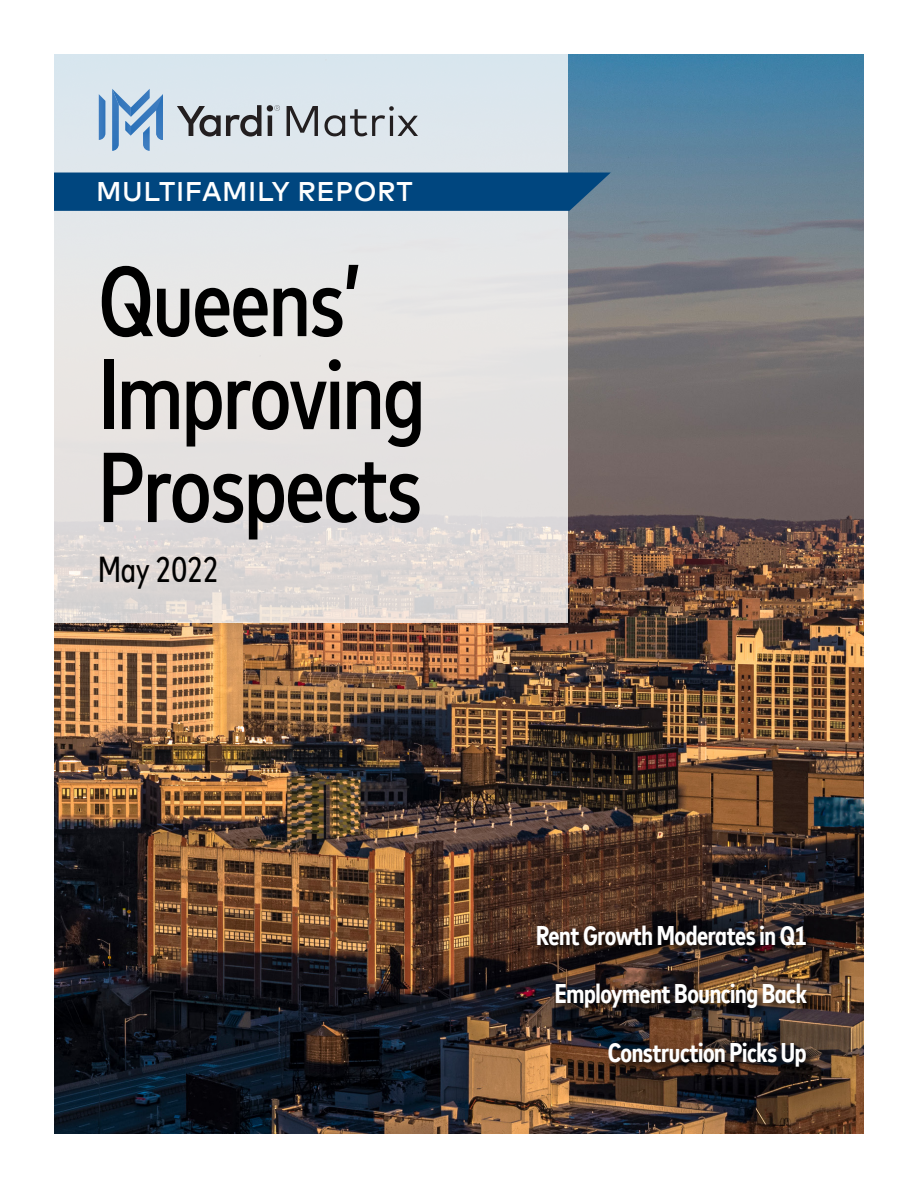
<style>
.page{position:relative;width:918px;height:1188px;background:#fff}
.page>*{position:absolute;margin:0;border:0;box-sizing:border-box;transform-origin:0 0}
.t1{font:500 condensed 99px/93px "Mark Offc Pro";letter-spacing:-.02em;color:#000}
.t2{font:condensed 36px "Mark Offc Pro";color:#000}
.t3{font:700 condensed 27px/58.5px "Mark Offc Pro";letter-spacing:-.015em;color:#fff;text-align:right}
.t4{font:500 27px "Mark Offc Pro";letter-spacing:.02em;color:#fff}
</style>
<div class="page">
<img style="left:54px;top:54px;width:810px;height:1080px">
<svg style="left:54px;top:54px;width:513px;height:569px;background:#e2e2e2"></svg>
<div style="left:54px;top:173px;width:557px;height:38px;background:#00467f"></div>
<svg style="left:534px;top:923px;width:285px;height:156px;background:#3d2b22"></svg>
<svg style="left:177px;top:105px;width:84px;height:32px;background:#9ca1a5"></svg>
<svg style="left:267px;top:105px;width:13px;height:31px"></svg>
<svg style="left:287px;top:106px;width:31px;height:30px"></svg>
<svg style="left:324px;top:106px;width:94px;height:30px;background:#b0b6bc"></svg>
<svg style="left:99px;top:94px;width:6px;height:46px"></svg>
<svg style="left:112px;top:89px;width:51px;height:62px;background:#93b6d8"></svg>
<p class="t4" style="left:96px;top:171px;width:318px">MULTIFAMILY REPORT</p>
<h1 class="t1" style="left:98px;top:247px;width:329px">Queens’<br>Improving<br>Prospects</h1>
<h2 class="t2" style="left:98px;top:543px;width:122px">May 2022</h2>
<p class="t3" style="left:536px;top:904px;width:272px">Rent Growth Moderates in Q1<br>Employment Bouncing Back<br>Construction Picks Up</p>
</div>
